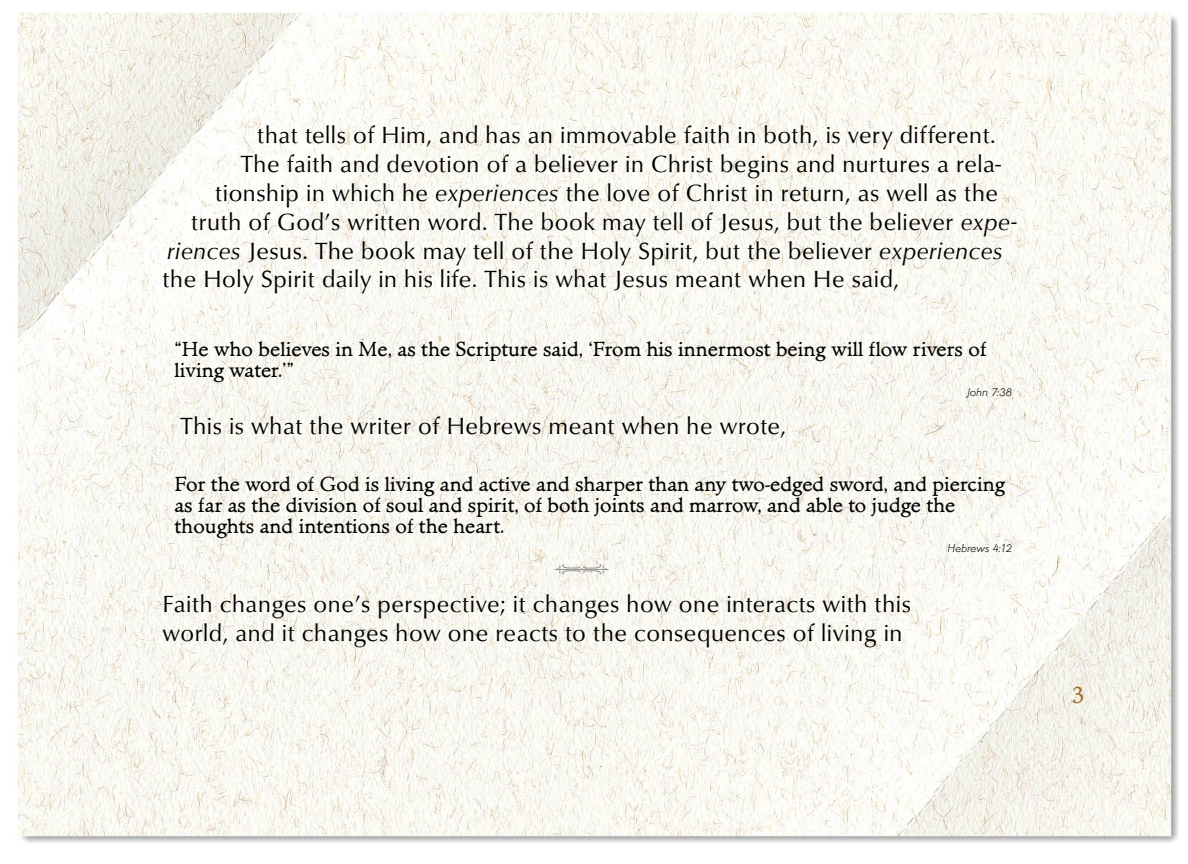
<style>
.page{position:relative;width:1188px;height:864px;background:#fff}
.page>*{position:absolute;margin:0;border:0;box-sizing:border-box;transform-origin:0 0}
.t1{font:24px/28.8px "URW Classico T";letter-spacing:.025em;color:#000}
.t2{font:21px/21px "Minister T";letter-spacing:.005em;color:#000}
.t3{font:12px "Martin Got URWT Ligh Ital";letter-spacing:.005em;color:#000}
.s1{font-style:italic}
</style>
<div class="page">
<img style="left:17px;top:12px;width:1161px;height:831px">
<svg style="left:1073px;top:687px;width:10px;height:16px"></svg>
<svg style="left:554px;top:564px;width:56px;height:10px"></svg>
<p class="t1" style="left:257px;top:121px;width:740px">that tells of Him, and has an immovable faith in both, is very different.</p>
<p class="t1" style="left:241px;top:150px;width:762px">The faith and devotion of a believer in Christ begins and nurtures a rela-</p>
<p class="t1" style="left:215px;top:179px;width:784px">tionship in which he <span class="s1">experiences</span> the love of Christ in return, as well as the</p>
<p class="t1" style="left:191px;top:208px;width:827px">truth of God’s written word. The book may tell of Jesus, but the believer <span class="s1">expe-</span></p>
<p class="t1" style="left:167px;top:236px;width:837px"><span class="s1">riences</span> Jesus. The book may tell of the Holy Spirit, but the believer <span class="s1">experiences</span></p>
<p class="t1" style="left:162px;top:265px;width:738px">the Holy Spirit daily in his life. This is what Jesus meant when He said,</p>
<p class="t2" style="left:174px;top:338px;width:813px">“He who believes in Me, as the Scripture said, ‘From his innermost being will flow rivers of living water.’”</p>
<p class="t3" style="left:967px;top:385px;width:46px">John 7:38</p>
<p class="t1" style="left:180px;top:411px;width:607px">This is what the writer of Hebrews meant when he wrote,</p>
<p class="t2" style="left:174px;top:473px;width:832px">For the word of God is living and active and sharper than any two-edged sword, and piercing as far as the division of soul and spirit, of both joints and marrow, and able to judge the thoughts and intentions of the heart.</p>
<p class="t3" style="left:948px;top:541px;width:66px">Hebrews 4:12</p>
<p class="t1" style="left:162px;top:590px;width:750px">Faith changes one’s perspective; it changes how one interacts with this world, and it changes how one reacts to the consequences of living in</p>
</div>
